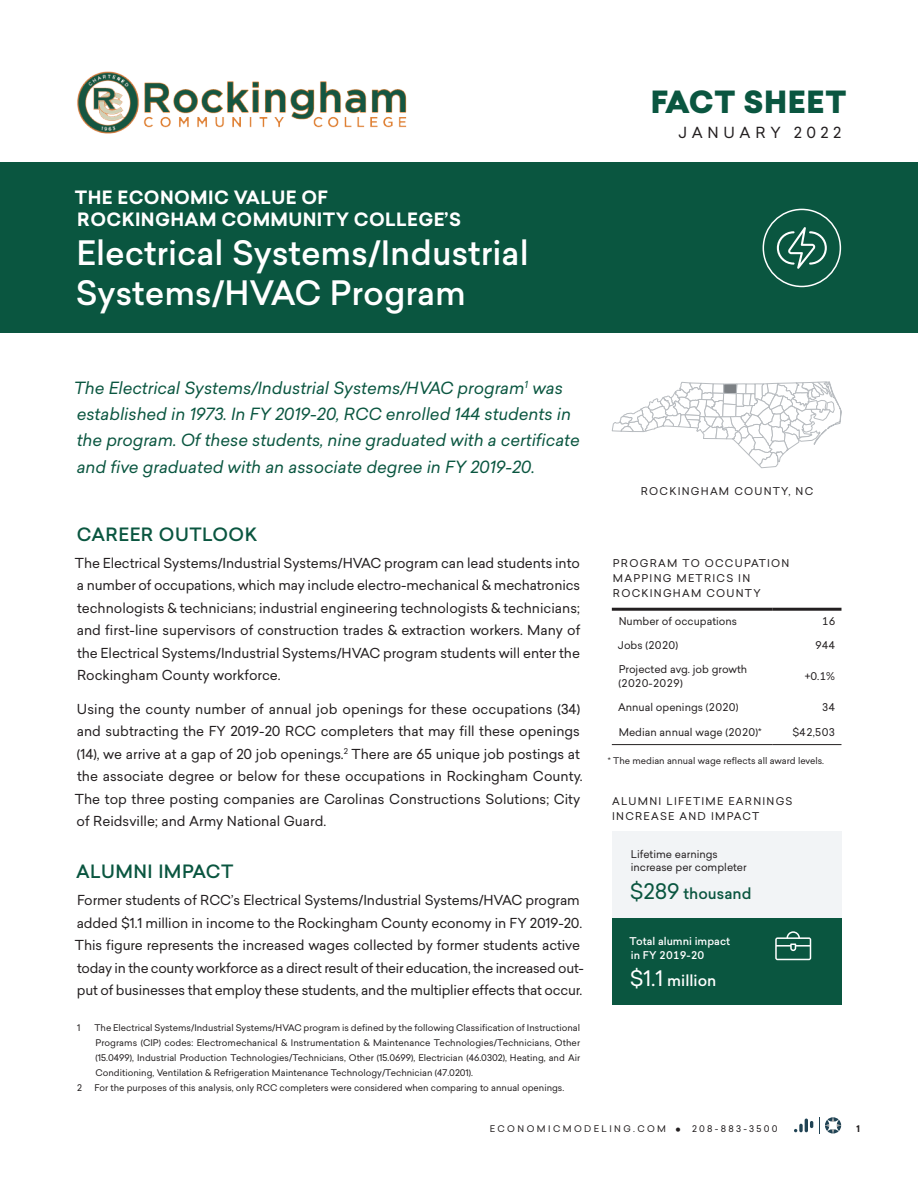
<style>
.page{position:relative;width:918px;height:1188px;background:#fff}
.page>*{position:absolute;margin:0;border:0;box-sizing:border-box;transform-origin:0 0}
.t1{font:500 33px/39.6px "Sailec";color:#fff}
.t2{font:900 30px "Sailec";letter-spacing:.02em;color:#0a5640}
.t3{font:700 18px/21.6px "Sailec";letter-spacing:.02em;color:#fff}
.FS_Heading_1{font:500 18px "Sailec";letter-spacing:.025em;color:#0a5640}
.Program_blurb{font:italic 16.5px/26.2px "Sailec";letter-spacing:-.005em;color:#0a5640}
.t4{font:500 15px "Sailec";color:#0a5640}
.t5{font:15px "Sailec";letter-spacing:.32em;color:#231f20}
.t6{font:500 15px "Sailec";color:#fff}
.t7{font:13.5px/22.5px "Sailec";letter-spacing:-.005em;color:#231f20}
.Figure_title{font:10.5px/15px "Sailec";letter-spacing:.12em;color:#231f20}
.Table_left{font:10.5px/13.5px "Sailec";color:#231f20}
.Figure_text{font:10.5px/13.5px "Sailec";color:#231f20}
.Figure_text-2{font:500 10.5px/13.5px "Sailec";color:#fff}
.Table_right{font:10.5px "Sailec";color:#231f20}
.Footnote{font:9px/15px "Sailec";color:#231f20;text-align:justify}
.Figure_footnote{font:9px "Sailec";color:#231f20}
.Footnote-2{font:9px "Sailec";letter-spacing:.27em;color:#231f20}
.t8{font:700 9px "Sailec";color:#231f20}
.s1{font-weight:400;font-size:21px}
.s2{font-size:17.25px}
</style>
<div class="page">
<svg style="left:794px;top:1119px;width:19px;height:13px"></svg>
<svg style="left:819px;top:1117px;width:22px;height:17px"></svg>
<div style="left:0;top:163px;width:918px;height:170px;background:#0a5640"></div>
<img style="left:77px;top:71px;width:330px;height:63px">
<svg style="left:612px;top:381px;width:230px;height:87px"></svg>
<div style="left:763px;top:209px;width:78px;height:78px;border:2px solid #fff;border-radius:50%"></div>
<svg style="left:777px;top:227px;width:50px;height:42px"></svg>
<div style="left:612px;top:918px;width:230px;height:87px;background:#0a5640"></div>
<div style="left:612px;top:831px;width:230px;height:87px;background:#f2f4f6"></div>
<svg style="left:775px;top:931px;width:36px;height:29px"></svg>
<hr style="left:612px;top:744px;width:160px;height:1px;background:#231f20">
<hr style="left:772px;top:744px;width:69px;height:1px;background:#231f20">
<hr style="left:612px;top:608px;width:160px;height:3px;background:#231f20">
<hr style="left:772px;top:608px;width:69px;height:3px;background:#231f20">
<p class="t2" style="left:651px;top:80px;width:197px">FACT SHEET</p>
<p class="t3" style="left:75px;top:187px;width:388px">THE ECONOMIC VALUE OF<br>ROCKINGHAM COMMUNITY COLLEGE’S</p>
<p class="t1" style="left:76px;top:234px;width:454px">Electrical Systems/Industrial<br>Systems/HVAC Program</p>
<p class="t5" style="left:678px;top:122px;width:164px">JANUARY 2022</p>
<p class="Program_blurb" style="left:74px;top:375px;width:508px">The Electrical Systems/Industrial Systems/HVAC program<sup>1</sup> was established in 1973. In FY 2019-20, RCC enrolled 144 students in the program. Of these students, nine graduated with a certificate and five graduated with an associate degree in FY 2019-20.</p>
<p class="FS_Heading_1" style="left:77px;top:521px;width:182px">CAREER OUTLOOK</p>
<p class="t7" style="left:75px;top:551px;width:507px;text-align:justify">The Electrical Systems/Industrial Systems/HVAC program can lead students into a number of occupations, which may include electro-mechanical &amp; mechatronics technologists &amp; technicians; industrial engineering technologists &amp; technicians; and first-line supervisors of construction trades &amp; extraction workers. Many of the Electrical Systems/Industrial Systems/HVAC program students will enter the Rockingham County workforce.</p>
<p class="t7" style="left:75px;top:697px;width:509px">Using the county number of annual job openings for these occupations (34) and subtracting the FY 2019-20 RCC completers that may fill these openings (14), we arrive at a gap of 20 job openings.<sup>2</sup> There are 65 unique job postings at the associate degree or below for these occupations in Rockingham County.<br>The top three posting companies are Carolinas Constructions Solutions; City of Reidsville; and Army National Guard.</p>
<p class="FS_Heading_1" style="left:76px;top:859px;width:159px">ALUMNI IMPACT</p>
<p class="t7" style="left:75px;top:889px;width:510px">Former students of RCC’s Electrical Systems/Industrial Systems/HVAC program added $1.1 million in income to the Rockingham County economy in FY 2019-20.<br>This figure represents the increased wages collected by former students active today in the county workforce as a direct result of their education, the increased out&shy;put of businesses that employ these students, and the multiplier effects that occur.</p>
<p class="Footnote" style="left:77px;top:1020px;width:5px">1</p>
<p class="Footnote" style="left:95px;top:1020px;width:487px">The Electrical Systems/Industrial Systems/HVAC program is defined by the following Classification of Instructional Programs (CIP) codes: Electromechanical &amp; Instrumentation &amp; Maintenance Technologies/Technicians, Other (15.0499), Industrial Production Technologies/Technicians, Other (15.0699), Electrician (46.0302), Heating, and Air Conditioning, Ventilation &amp; Refrigeration Maintenance Technology/Technician (47.0201).</p>
<p class="Footnote" style="left:77px;top:1080px;width:6px">2</p>
<p class="Footnote" style="left:94px;top:1080px;width:471px">For the purposes of this analysis, only RCC completers were considered when comparing to annual openings.</p>
<p class="Figure_title" style="left:641px;top:484px;width:174px">ROCKINGHAM COUNTY, NC</p>
<p class="Figure_title" style="left:613px;top:556px;width:178px">PROGRAM TO OCCUPATION<br>MAPPING METRICS IN<br>ROCKINGHAM COUNTY</p>
<p class="Table_left" style="left:619px;top:614px;width:120px">Number of occupations</p>
<p class="Table_right" style="left:822px;top:613px;width:15px">16</p>
<p class="Table_left" style="left:618px;top:638px;width:62px">Jobs (2020)</p>
<p class="Table_right" style="left:815px;top:638px;width:22px">944</p>
<p class="Table_left" style="left:619px;top:663px;width:130px">Projected avg. job growth (2020-2029)</p>
<p class="Table_right" style="left:805px;top:669px;width:32px">+0.1%</p>
<p class="Table_left" style="left:618px;top:701px;width:122px">Annual openings (2020)</p>
<p class="Table_right" style="left:822px;top:700px;width:15px">34</p>
<p class="Table_left" style="left:619px;top:725px;width:144px">Median annual wage (2020)*</p>
<p class="Table_right" style="left:792px;top:724px;width:45px">$42,503</p>
<p class="Figure_footnote" style="left:608px;top:754px;width:218px">* The median annual wage reflects all award levels.</p>
<p class="Figure_title" style="left:612px;top:794px;width:182px">ALUMNI LIFETIME EARNINGS<br>INCREASE AND IMPACT</p>
<p class="Figure_text" style="left:631px;top:847px;width:117px">Lifetime earnings increase per completer</p>
<p class="t4" style="left:630px;top:883px;width:123px"><span class="s1">$289</span> thousand</p>
<p class="Figure_text-2" style="left:629px;top:935px;width:102px">Total alumni impact in FY 2019-20</p>
<p class="t6" style="left:630px;top:970px;width:88px"><span class="s1">$1.1</span> million</p>
<p class="Footnote-2" style="left:490px;top:1123px;width:289px">ECONOMICMODELING.COM <span class="s2">•</span> 208-883-3500</p>
<p class="t8" style="left:856px;top:1123px;width:5px">1</p>
</div>
